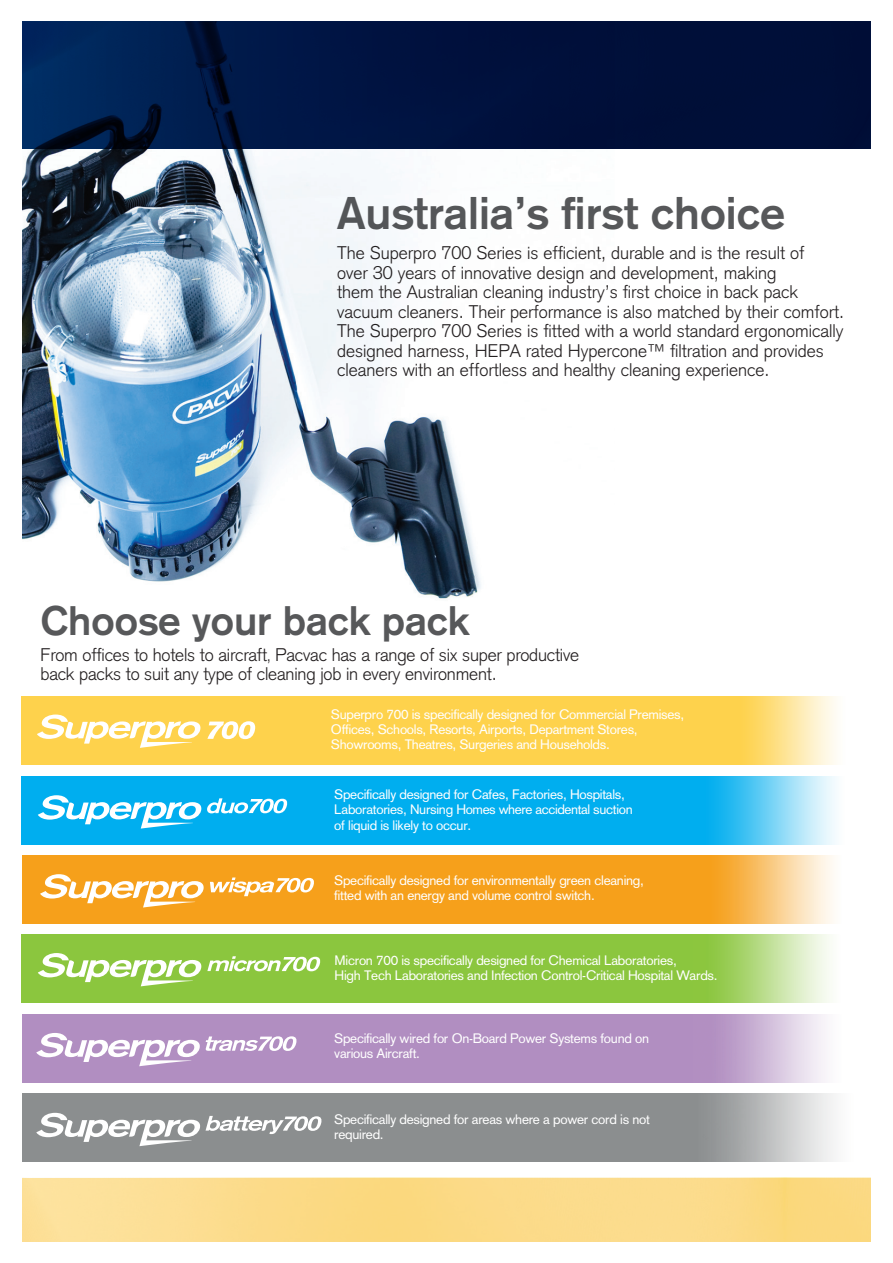
<style>
.page{position:relative;width:893px;height:1263px;background:#fff}
.page>*{position:absolute;margin:0;border:0;box-sizing:border-box;transform-origin:0 0}
.t1{font:700 45px "Akzidenz Grotesk";color:#57585a}
.t2{font:700 40.5px "Akzidenz Grotesk";color:#57585a}
.t3{font:300 18px/19.5px "Akzidenz Grotesk";color:#231f20}
.t4{font:13.5px/15px "Akzidenz Grotesk";letter-spacing:-.02em;color:#fff}
.s1{font-size:15px}
</style>
<div class="page">
<div style="left:0;top:21px;width:870px;height:128px;background:#000f39"></div>
<img style="left:21px;top:21px;width:460px;height:578px">
<div style="left:0;top:0;width:21px;height:1263px;background:#fff"></div>
<div style="left:21px;top:697px;width:710px;height:68px;background:#fed24c"></div>
<img style="left:731px;top:697px;width:106px;height:68px">
<svg style="left:37px;top:714px;width:164px;height:34px"></svg>
<svg style="left:207px;top:721px;width:48px;height:18px"></svg>
<div style="left:22px;top:855px;width:675px;height:68px;background:#f6a01b"></div>
<img style="left:697px;top:855px;width:136px;height:68px">
<svg style="left:40px;top:874px;width:274px;height:33px"></svg>
<div style="left:21px;top:776px;width:676px;height:68px;background:#00aeef"></div>
<img style="left:697px;top:776px;width:139px;height:68px">
<svg style="left:38px;top:795px;width:249px;height:33px"></svg>
<div style="left:21px;top:935px;width:676px;height:68px;background:#8bc63e"></div>
<img style="left:697px;top:935px;width:133px;height:68px">
<svg style="left:38px;top:953px;width:282px;height:33px"></svg>
<div style="left:22px;top:1014px;width:675px;height:68px;background:#b18ec1"></div>
<svg style="left:36px;top:1033px;width:261px;height:33px"></svg>
<div style="left:22px;top:1093px;width:676px;height:68px;background:#8b8e8f"></div>
<svg style="left:36px;top:1113px;width:285px;height:33px"></svg>
<h1 class="t1" style="left:337px;top:187px;width:449px">Australia’s first choice</h1>
<p class="t3" style="left:337px;top:243px;width:508px">The Superpro 700 Series is efficient, durable and is the result of<br>over 30 years of innovative design and development, making<br>them the Australian cleaning industry’s first choice in back pack vacuum cleaners. Their performance is also matched by their comfort.<br>The Superpro 700 Series is fitted with a world standard ergonomically designed harness, HEPA rated Hypercone™ filtration and provides cleaners with an effortless and healthy cleaning experience.</p>
<h2 class="t2" style="left:41px;top:597px;width:431px">Choose your back pack</h2>
<h3 class="t3" style="left:41px;top:645px;width:540px">From offices to hotels to aircraft<span class="s1">,</span> Pacvac has a range of six super productive back packs to suit any type of cleaning job in every environment.</h3>
<p class="t4" style="left:331px;top:706px;width:355px">Superpro 700 is specifically designed for Commercial Premises,<br>Offices, Schools, Resorts, Airports, Department Stores,<br>Showrooms, Theatres, Surgeries and Households.</p>
<p class="t4" style="left:334px;top:787px;width:300px">Specifically designed for Cafes, Factories, Hospitals,<br>Laboratories, Nursing Homes where accidental suction of liquid is likely to occur.</p>
<p class="t4" style="left:334px;top:872px;width:311px">Specifically designed for environmentally green cleaning, fitted with an energy and volume control switch.</p>
<p class="t4" style="left:335px;top:952px;width:384px">Micron 700 is specifically designed for Chemical Laboratories,<br>High Tech Laboratories and Infection Control-Critical Hospital Wards.</p>
<p class="t4" style="left:334px;top:1031px;width:316px">Specifically wired for On-Board Power Systems found on various Aircraft.</p>
<p class="t4" style="left:334px;top:1111px;width:317px">Specifically designed for areas where a power cord is not required.</p>
</div>
